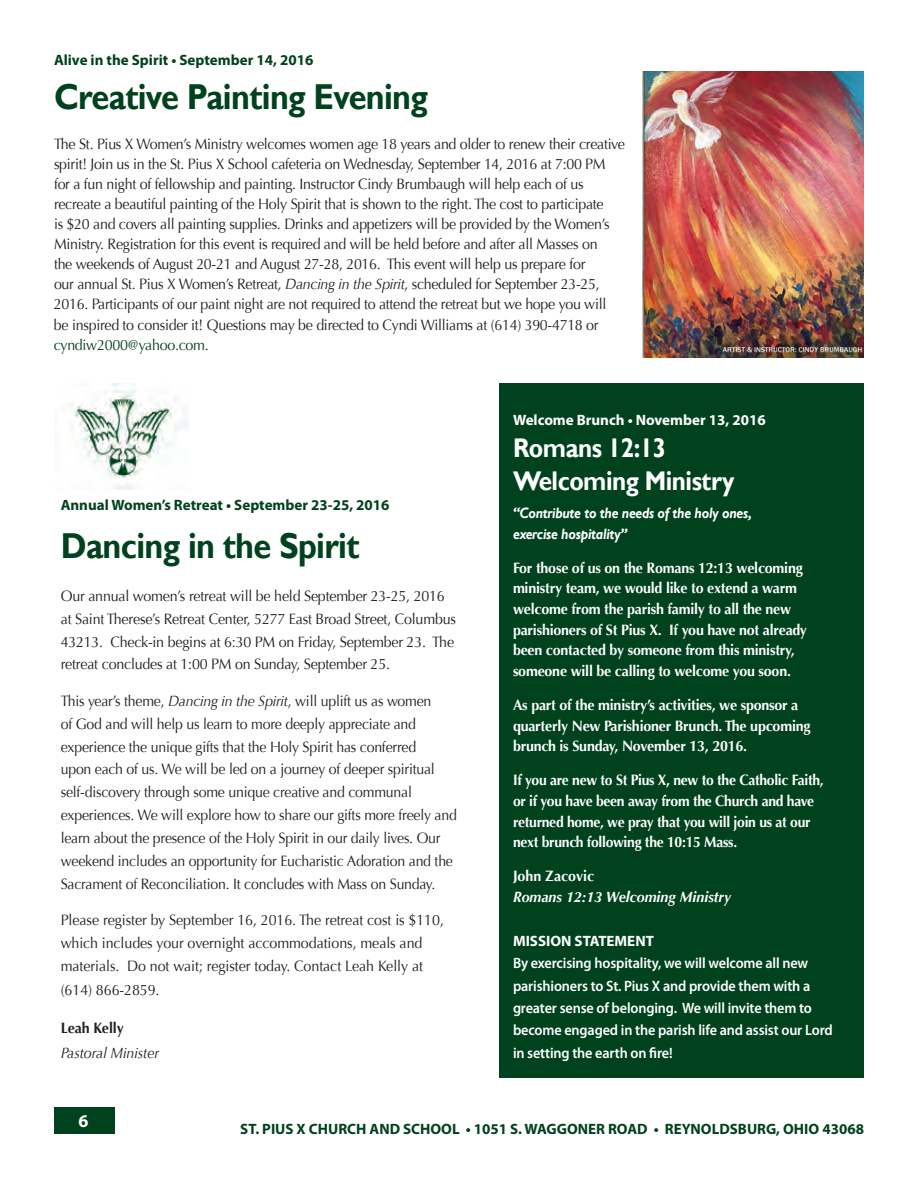
<style>
.page{position:relative;width:918px;height:1188px;background:#fff}
.page>*{position:absolute;margin:0;border:0;box-sizing:border-box;transform-origin:0 0}
.Department_Title{font:700 36px "Gill Sans";letter-spacing:-.02em;color:#00421d;scale:.9 1}
.Department_Title-2{font:700 27px/32.4px "Gill Sans";letter-spacing:-.02em;color:#fff;scale:.9 1}
.t1{font:700 18px "Myriad Pro";color:#fff}
.Department_Title-3{font:15px/20.1px "Optima";letter-spacing:-.02em;color:#231f20;scale:.95 1}
.Body{font:15px/22.8px "Optima";letter-spacing:-.015em;color:#231f20;scale:.94 1}
.Body-2{font:15px/22.8px "Optima";letter-spacing:-.015em;color:#231f20;scale:.95 1}
.Body-3{font:700 15px/20.7px "Optima";letter-spacing:-.015em;color:#fff;scale:.95 1}
.Footer_Text{font:600 15px/22.4px "Myriad Pro";letter-spacing:-.01em;color:#fff;scale:.95 1}
.Body-4{font:700 15px/20.7px "Optima";letter-spacing:-.015em;color:#fff;scale:.93 1}
.Department_Title-4{font:700 15px "Myriad Pro";color:#00421d}
.Department_Title-5{font:italic 700 15px/21px "Gill Sans";letter-spacing:-.02em;color:#fff;scale:.9 1}
.Body-5{font:italic 700 15px/20.7px "Optima";color:#fff;scale:.95 1}
.Footer_Text-2{font:700 15px "Myriad Pro";color:#00421d}
.Department_Title-6{font:700 15px "Myriad Pro";color:#fff}
.Body-6{font:italic 15px/24.3px "Optima";letter-spacing:-.005em;color:#231f20;scale:.95 1}
.Footer_Text-3{font:700 15px "Myriad Pro";color:#fff}
.s1{font-style:italic}
.s2{color:#00421d}
.s3{font-weight:700;font-style:normal}
.s4{font-style:normal}
</style>
<div class="page">
<div style="left:54px;top:1107px;width:60px;height:27px;background:#00421d"></div>
<img style="left:642px;top:71px;width:222px;height:287px">
<div style="left:500px;top:383px;width:364px;height:695px;background:#00421d"></div>
<img style="left:70px;top:383px;width:119px;height:106px">
<p class="Footer_Text-2" style="left:54px;top:50px;width:261px">Alive in the Spirit • September 14, 2016</p>
<p class="Department_Title" style="left:54px;top:75px;width:417px">Creative Painting Evening</p>
<p class="Department_Title-3" style="left:54px;top:134px;width:603px">The St. Pius X Women’s Ministry welcomes women age 18 years and older to renew their creative spirit! Join us in the St. Pius X School cafeteria on Wednesday, September 14, 2016 at 7:00 PM for a fun night of fellowship and painting. Instructor Cindy Brumbaugh will help each of us recreate a beautiful painting of the Holy Spirit that is shown to the right. The cost to participate<br>is $20 and covers all painting supplies. Drinks and appetizers will be provided by the Women’s Ministry. Registration for this event is required and will be held before and after all Masses on<br>the weekends of August 20-21 and August 27-28, 2016. This event will help us prepare for<br>our annual St. Pius X Women’s Retreat, <span class="s1">Dancing in the Spirit</span>, scheduled for September 23-25, 2016. Participants of our paint night are not required to attend the retreat but we hope you will<br>be inspired to consider it! Questions may be directed to Cyndi Williams at (614) 390-4718 or <span class="s2">cyndiw2000@yahoo.com</span>.</p>
<p class="Department_Title-4" style="left:61px;top:495px;width:330px">Annual Women’s Retreat • September 23-25, 2016</p>
<p class="Department_Title" style="left:61px;top:524px;width:334px">Dancing in the Spirit</p>
<p class="Body-2" style="left:61px;top:585px;width:418px">Our annual women’s retreat will be held September 23-25, 2016 at Saint Therese’s Retreat Center, 5277 East Broad Street, Columbus 43213. Check-in begins at 6:30 PM on Friday, September 23. The retreat concludes at 1:00 PM on Sunday, September 25.</p>
<p class="Body" style="left:61px;top:690px;width:423px">This year’s theme, <span class="s1">Dancing in the Spirit</span>, will uplift us as women<br>of God and will help us learn to more deeply appreciate and experience the unique gifts that the Holy Spirit has conferred<br>upon each of us. We will be led on a journey of deeper spiritual self-discovery through some unique creative and communal experiences. We will explore how to share our gifts more freely and learn about the presence of the Holy Spirit in our daily lives. Our weekend includes an opportunity for Eucharistic Adoration and the Sacrament of Reconciliation. It concludes with Mass on Sunday.</p>
<p class="Body-2" style="left:61px;top:909px;width:405px">Please register by September 16, 2016. The retreat cost is $110, which includes your overnight accommodations, meals and materials. Do not wait; register today. Contact Leah Kelly at</p>
<p class="Body-2" style="left:61px;top:979px;width:105px">(614) 866-2859.</p>
<p class="Body-6" style="left:61px;top:1016px;width:105px"><span class="s3">Leah Kelly<br></span>Pastoral Minister</p>
<p class="Department_Title-6" style="left:513px;top:410px;width:254px">Welcome Brunch • November 13, 2016</p>
<p class="Department_Title-2" style="left:513px;top:433px;width:248px">Romans 12:13<br>Welcoming Ministry</p>
<p class="Department_Title-5" style="left:513px;top:502px;width:267px">“Contribute to the needs of the holy ones, exercise hospitality”</p>
<p class="Body-3" style="left:513px;top:557px;width:311px">For those of us on the Romans 12:13 welcoming ministry team, we would like to extend a warm welcome from the parish family to all the new parishioners of St Pius X. If you have not already been contacted by someone from this ministry, someone will be calling to welcome you soon.</p>
<p class="Body-3" style="left:513px;top:695px;width:315px">As part of the ministry’s activities, we sponsor a quarterly New Parishioner Brunch. The upcoming brunch is Sunday, November 13, 2016.</p>
<p class="Body-4" style="left:513px;top:770px;width:336px">If you are new to St Pius X, new to the Catholic Faith, or if you have been away from the Church and have returned home, we pray that you will join us at our next brunch following the 10:15 Mass.</p>
<p class="Body-5" style="left:513px;top:866px;width:231px"><span class="s4">John Zacovic<br></span>Romans 12:13 Welcoming Ministry</p>
<p class="Footer_Text-3" style="left:513px;top:931px;width:142px">MISSION STATEMENT</p>
<p class="Footer_Text" style="left:513px;top:952px;width:338px">By exercising hospitality, we will welcome all new parishioners to St. Pius X and provide them with a greater sense of belonging. We will invite them to become engaged in the parish life and assist our Lord in setting the earth on fire!</p>
<p class="t1" style="left:78px;top:1109px;width:11px">6</p>
<p class="Department_Title-4" style="left:240px;top:1119px;width:625px">ST. PIUS X CHURCH AND SCHOOL • 1051 S. WAGGONER ROAD • REYNOLDSBURG, OHIO 43068</p>
</div>
